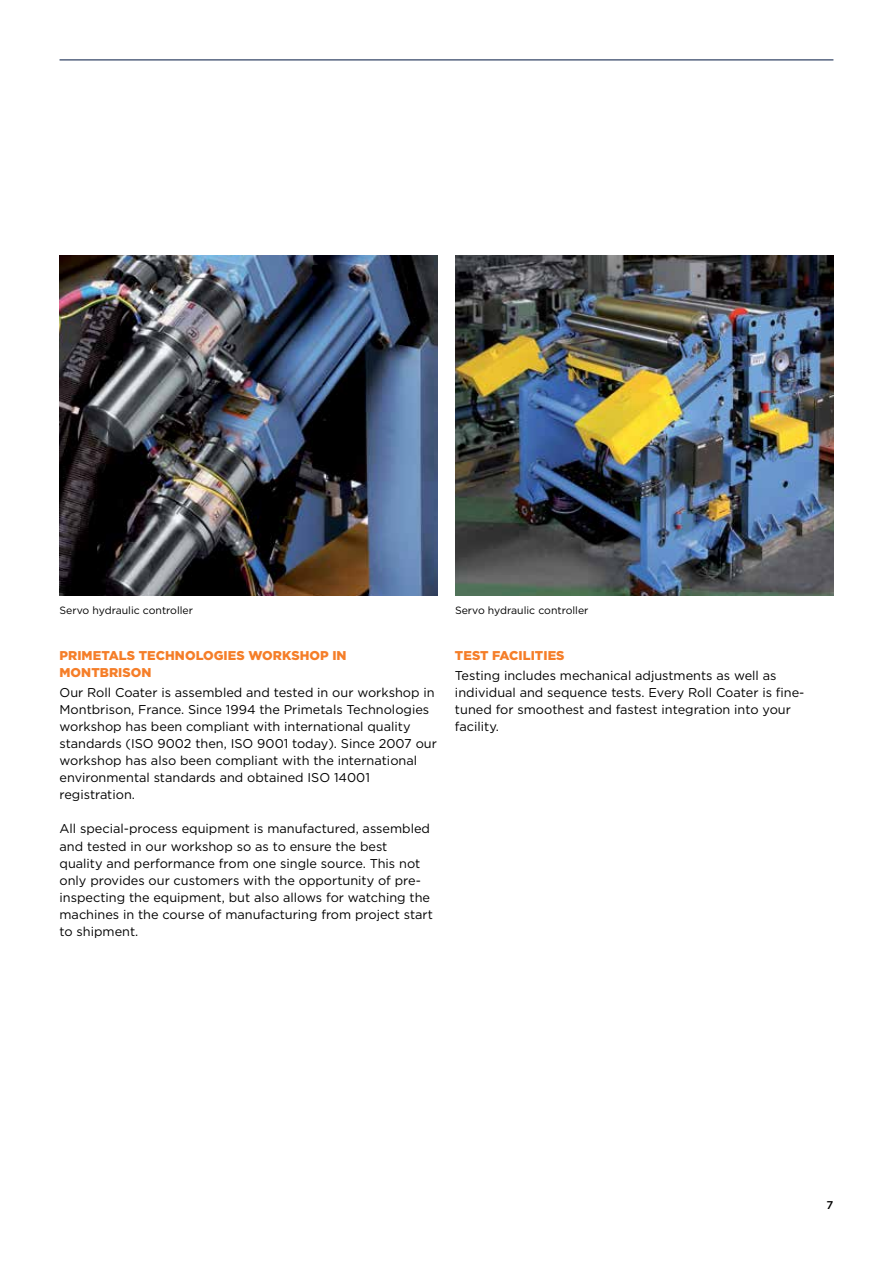
<style>
.page{position:relative;width:893px;height:1263px;background:#fff}
.page>*{position:absolute;margin:0;border:0;box-sizing:border-box;transform-origin:0 0}
.t1{font:12.75px/17px "Gotham";color:#000}
.t2{font:900 12.75px/17px "Gotham";letter-spacing:.005em;color:#f57e29}
.t3{font:500 11.25px "Gotham";color:#000}
.t4{font:10.5px "Gotham";color:#000}
</style>
<div class="page">
<hr style="left:60px;top:60px;width:773px;height:1px;background:#001641">
<img style="left:60px;top:256px;width:378px;height:340px">
<img style="left:455px;top:256px;width:378px;height:340px">
<p class="t4" style="left:60px;top:604px;width:135px">Servo hydraulic controller</p>
<p class="t4" style="left:455px;top:604px;width:135px">Servo hydraulic controller</p>
<p class="t2" style="left:60px;top:647px;width:289px">PRIMETALS TECHNOLOGIES WORKSHOP IN<br>MONTBRISON</p>
<p class="t1" style="left:60px;top:684px;width:379px">Our Roll Coater is assembled and tested in our workshop in Montbrison, France. Since 1994 the Primetals Technologies workshop has been compliant with international quality standards (ISO 9002 then, ISO 9001 today). Since 2007 our workshop has also been compliant with the international environmental standards and obtained ISO 14001 registration.</p>
<p class="t1" style="left:60px;top:820px;width:375px">All special-process equipment is manufactured, assembled and tested in our workshop so as to ensure the best quality and performance from one single source. This not only provides our customers with the opportunity of pre&shy;inspecting the equipment, but also allows for watching the machines in the course of manufacturing from project start to shipment.</p>
<p class="t2" style="left:455px;top:647px;width:111px">TEST FACILITIES</p>
<p class="t1" style="left:455px;top:667px;width:351px">Testing includes mechanical adjustments as well as individual and sequence tests. Every Roll Coater is fine&shy;tuned for smoothest and fastest integration into your facility.</p>
<p class="t3" style="left:827px;top:1198px;width:8px">7</p>
</div>
